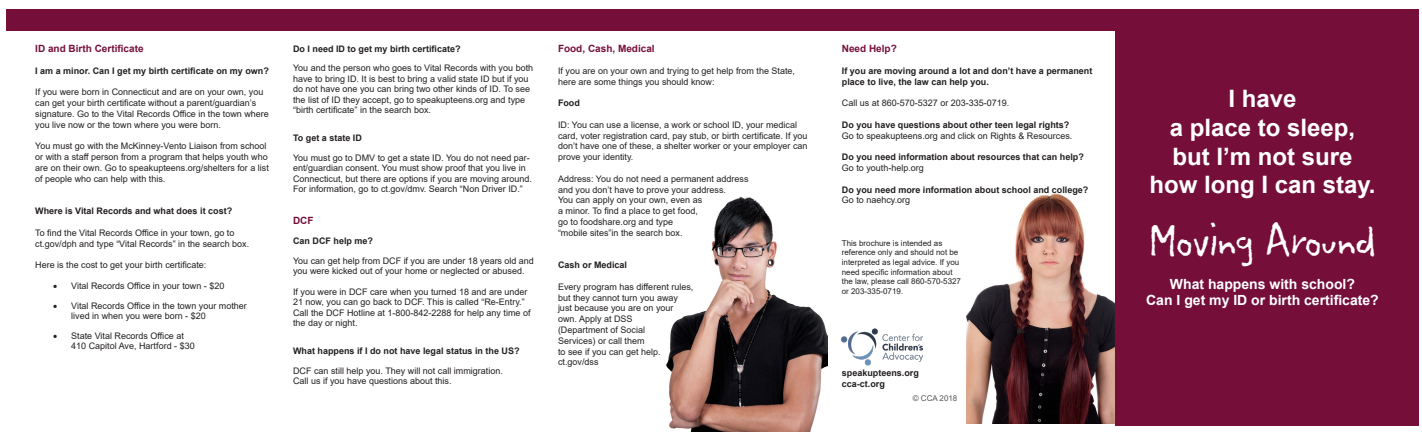
<style>
.page{position:relative;width:1422px;height:432px;background:#fff}
.page>*{position:absolute;margin:0;border:0;box-sizing:border-box;transform-origin:0 0}
.t1{font:48px "Litterbox ICG";letter-spacing:-.02em;color:#fff}
.t2{font:700 24px/28.8px "Arial";color:#fff;text-align:center}
.t3{font:700 14px/16.8px "Arial";color:#fff;text-align:center}
.t4{font:700 10px "Arial";color:#750f3a}
.t5{font:9px/10.8px "Arial";color:#231f20}
.t6{font:700 9px/10.8px "Arial";color:#231f20}
.t7{font:8px/9.6px "Arial";color:#231f20}
.t8{font:8px "Arial";color:#57585a}
</style>
<div class="page">
<img style="left:966px;top:193px;width:149px;height:231px">
<img style="left:666px;top:197px;width:162px;height:235px">
<div style="left:1115px;top:9px;width:304px;height:417px;background:#750f3a"></div>
<div style="left:6px;top:9px;width:1152px;height:22px;background:#750f3a"></div>
<img style="left:841px;top:328px;width:82px;height:38px">
<p class="t4" style="left:35px;top:42px;width:110px">ID and Birth Certificate</p>
<p class="t6" style="left:35px;top:65px;width:235px">I am a minor. Can I get my birth certificate on my own?</p>
<p class="t5" style="left:35px;top:87px;width:235px">If you were born in Connecticut and are on your own, you can get your birth certificate without a parent/guardian’s signature. Go to the Vital Records Office in the town where you live now or the town where you were born.</p>
<p class="t5" style="left:35px;top:141px;width:235px">You must go with the McKinney-Vento Liaison from school or with a staff person from a program that helps youth who are on their own. Go to speakupteens.org/shelters for a list of people who can help with this.</p>
<p class="t6" style="left:35px;top:206px;width:198px">Where is Vital Records and what does it cost?</p>
<p class="t5" style="left:35px;top:227px;width:215px">To find the Vital Records Office in your town, go to ct.gov/dph and type “Vital Records” in the search box.</p>
<p class="t5" style="left:35px;top:260px;width:173px">Here is the cost to get your birth certificate:</p>
<p class="t5" style="left:53px;top:280px;width:173px">• Vital Records Office in your town - $20</p>
<p class="t5" style="left:71px;top:301px;width:177px;line-height:9.9px;text-indent:-18px">• Vital Records Office in the town your mother lived in when you were born - $20</p>
<p class="t5" style="left:71px;top:331px;width:125px;line-height:9.9px;text-indent:-18px">• State Vital Records Office at<br>410 Capitol Ave, Hartford - $30</p>
<p class="t6" style="left:293px;top:43px;width:169px">Do I need ID to get my birth certificate?</p>
<p class="t5" style="left:293px;top:63px;width:242px;line-height:10.5px">You and the person who goes to Vital Records with you both have to bring ID. It is best to bring a valid state ID but if you do not have one you can bring two other kinds of ID. To see the list of ID they accept, go to speakupteens.org and type “birth certificate” in the search box.</p>
<p class="t6" style="left:293px;top:133px;width:70px">To get a state ID</p>
<p class="t5" style="left:293px;top:152px;width:241px;line-height:10.5px">You must go to DMV to get a state ID. You do not need par&shy;ent/guardian consent. You must show proof that you live in Connecticut, but there are options if you are moving around.<br>For information, go to ct.gov/dmv. Search “Non Driver ID.”</p>
<p class="t4" style="left:293px;top:213px;width:22px">DCF</p>
<p class="t6" style="left:293px;top:236px;width:82px">Can DCF help me?</p>
<p class="t5" style="left:293px;top:255px;width:242px;line-height:10.5px">You can get help from DCF if you are under 18 years old and you were kicked out of your home or neglected or abused.</p>
<p class="t5" style="left:293px;top:286px;width:239px;line-height:10.5px">If you were in DCF care when you turned 18 and are under 21 now, you can go back to DCF. This is called “Re-Entry.” Call the DCF Hotline at 1-800-842-2288 for help any time of the day or night.</p>
<p class="t6" style="left:293px;top:346px;width:228px">What happens if I do not have legal status in the US?</p>
<p class="t5" style="left:293px;top:365px;width:211px;line-height:10.5px">DCF can still help you. They will not call immigration.<br>Call us if you have questions about this.</p>
<p class="t4" style="left:558px;top:42px;width:98px">Food, Cash, Medical</p>
<p class="t5" style="left:558px;top:65px;width:239px">If you are on your own and trying to get help from the State, here are some things you should know:</p>
<p class="t6" style="left:558px;top:98px;width:23px">Food</p>
<p class="t5" style="left:558px;top:119px;width:251px">ID: You can use a license, a work or school ID, your medical card, voter registration card, pay stub, or birth certificate. If you don’t have one of these, a shelter worker or your employer can prove your identity.</p>
<p class="t5" style="left:558px;top:173px;width:192px">Address: You do not need a permanent address and you don’t have to prove your address.<br>You can apply on your own, even as<br>a minor. To find a place to get food,<br>go to foodshare.org and type<br>“mobile sites”in the search box.</p>
<p class="t6" style="left:558px;top:260px;width:71px">Cash or Medical</p>
<p class="t5" style="left:558px;top:281px;width:137px">Every program has different rules, but they cannot turn you away just because you are on your own. Apply at DSS<br>(Department of Social<br>Services) or call them<br>to see if you can get help. ct.gov/dss</p>
<p class="t4" style="left:842px;top:42px;width:57px">Need Help?</p>
<p class="t6" style="left:842px;top:65px;width:252px">If you are moving around a lot and don’t have a permanent place to live, the law can help you.</p>
<p class="t5" style="left:842px;top:98px;width:169px">Call us at 860-570-5327 or 203-335-0719.</p>
<p class="t6" style="left:842px;top:119px;width:229px">Do you have questions about other teen legal rights?</p>
<p class="t5" style="left:842px;top:130px;width:232px">Go to speakupteens.org and click on Rights &amp; Resources.</p>
<p class="t6" style="left:842px;top:152px;width:244px">Do you need information about resources that can help?</p>
<p class="t5" style="left:842px;top:162px;width:84px">Go to youth-help.org</p>
<p class="t6" style="left:842px;top:184px;width:248px">Do you need more information about school and college?</p>
<p class="t5" style="left:842px;top:195px;width:70px">Go to naehcy.org</p>
<p class="t7" style="left:842px;top:238px;width:121px">This brochure is intended as reference only and should not be interpreted as legal advice. If you need specific information about the law, please call 860-570-5327 or 203-335-0719.</p>
<p class="t6" style="left:842px;top:367px;width:79px">speakupteens.org cca-ct.org</p>
<p class="t8" style="left:913px;top:393px;width:46px">© CCA 2018</p>
<h2 class="t2" style="left:1149px;top:84px;width:228px">I have<br>a place to sleep, but I’m not sure how long I can stay.</h2>
<h1 class="t1" style="left:1149px;top:208px;width:229px">Moving Around</h1>
<h3 class="t3" style="left:1146px;top:275px;width:234px">What happens with school?<br>Can I get my ID or birth certificate?</h3>
</div>
